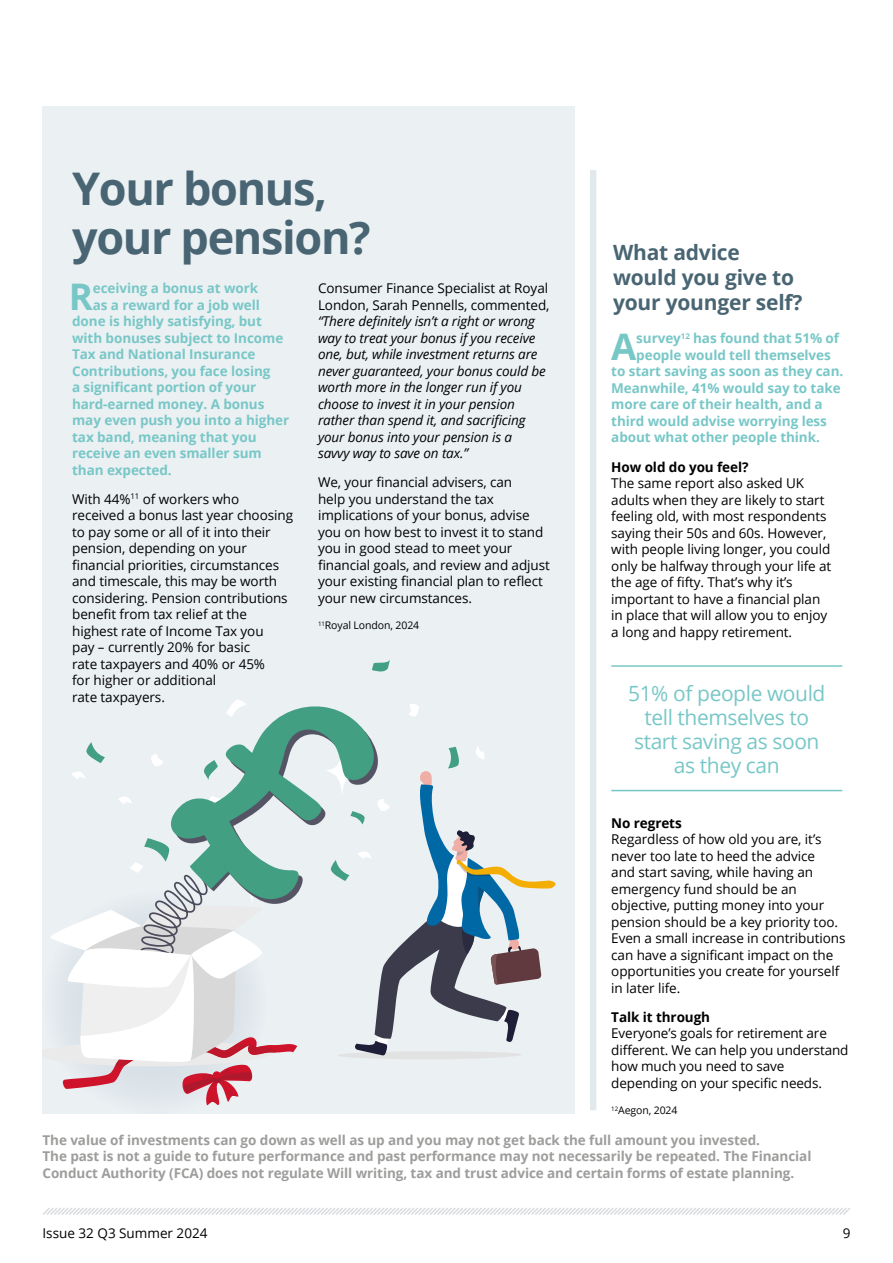
<style>
.page{position:relative;width:893px;height:1263px;background:#fff}
.page>*{position:absolute;margin:0;border:0;box-sizing:border-box;transform-origin:0 0}
.t1{font:700 45px/49.5px "Open Sans";letter-spacing:-.03em;color:#496573}
.t2{font:700 36.6px "Open Sans";color:#78c7c7}
.t3{font:21px/24px "Open Sans";letter-spacing:-.02em;color:#78c7c7;text-align:center}
.t4{font:700 21px/25.2px "Open Sans";letter-spacing:-.01em;color:#496573}
.t5{font:13.5px/16.5px "Open Sans";letter-spacing:-.005em;color:#000}
.t6{font:700 13.5px "Open Sans";letter-spacing:-.005em;color:#78c7c7}
.t7{font:700 13.5px/16.5px "Open Sans";letter-spacing:-.005em;color:#9d9d9c}
.t8{font:italic 13.5px/16.5px "Open Sans";letter-spacing:-.01em;color:#000}
.t9{font:700 13.5px "Open Sans";letter-spacing:-.005em;color:#000}
.t10{font:10.5px "Open Sans";letter-spacing:-.01em;color:#000}
</style>
<div class="page">
<svg style="left:43px;top:1208px;width:807px;height:7px"></svg>
<div style="left:43px;top:106px;width:532px;height:1008px;background:#ebf0f3"></div>
<div style="left:590px;top:170px;width:6px;height:940px;background:#e2e9ed"></div>
<hr style="left:611px;top:665px;width:231px;height:2px;background:#78c7c7">
<hr style="left:611px;top:790px;width:231px;height:1px;background:#78c7c7">
<svg style="left:51px;top:700px;width:505px;height:405px"></svg>
<svg style="left:372px;top:660px;width:18px;height:12px"></svg>
<h1 class="t1" style="left:72px;top:162px;width:300px">Your bonus, your pension?</h1>
<h2 class="t2" style="left:69px;top:270px;width:26px">R</h2>
<p class="t6" style="left:93px;top:279px;width:167px">eceiving a bonus at work</p>
<p class="t6" style="left:93px;top:295px;width:169px">as a reward for a job well</p>
<p class="t6" style="left:72px;top:312px;width:191px">done is highly satisfying, but</p>
<p class="t6" style="left:72px;top:328px;width:213px">with bonuses subject to Income</p>
<p class="t6" style="left:72px;top:345px;width:185px">Tax and National Insurance</p>
<p class="t6" style="left:72px;top:361px;width:200px">Contributions, you face losing</p>
<p class="t6" style="left:72px;top:378px;width:186px">a significant portion of your</p>
<p class="t6" style="left:72px;top:394px;width:194px">hard-earned money. A bonus</p>
<p class="t6" style="left:72px;top:411px;width:219px">may even push you into a higher</p>
<p class="t6" style="left:72px;top:427px;width:186px">tax band, meaning that you</p>
<p class="t6" style="left:72px;top:444px;width:191px">receive an even smaller sum</p>
<p class="t6" style="left:72px;top:460px;width:101px">than expected.</p>
<p class="t5" style="left:72px;top:490px;width:222px">With 44%<sup>11</sup> of workers who received a bonus last year choosing to pay some or all of it into their pension, depending on your financial priorities, circumstances and timescale, this may be worth considering. Pension contributions benefit from tax relief at the highest rate of Income Tax you<br>pay – currently 20% for basic<br>rate taxpayers and 40% or 45%<br>for higher or additional<br>rate taxpayers.</p>
<p class="t5" style="left:318px;top:280px;width:233px">Consumer Finance Specialist at Royal<br>London, Sarah Pennells, commented,</p>
<p class="t8" style="left:318px;top:313px;width:229px">“There definitely isn’t a right or wrong way to treat your bonus if you receive one, but, while investment returns are never guaranteed, your bonus could be worth more in the longer run if you choose to invest it in your pension rather than spend it, and sacrificing your bonus into your pension is a savvy way to save on tax.”</p>
<p class="t5" style="left:318px;top:474px;width:233px">We, your financial advisers, can<br>help you understand the tax implications of your bonus, advise you on how best to invest it to stand you in good stead to meet your financial goals, and review and adjust your existing financial plan to reflect your new circumstances.</p>
<p class="t10" style="left:318px;top:618px;width:103px"><sup>11</sup>Royal London, 2024</p>
<h3 class="t4" style="left:613px;top:239px;width:191px">What advice would you give to your younger self?</h3>
<h2 class="t2" style="left:611px;top:321px;width:27px">A</h2>
<p class="t6" style="left:636px;top:329px;width:204px">survey<sup>12</sup> has found that 51% of</p>
<p class="t6" style="left:636px;top:345px;width:196px">people would tell themselves</p>
<p class="t6" style="left:611px;top:362px;width:234px">to start saving as soon as they can.</p>
<p class="t6" style="left:611px;top:378px;width:231px">Meanwhile, 41% would say to take</p>
<p class="t6" style="left:611px;top:395px;width:213px">more care of their health, and a</p>
<p class="t6" style="left:611px;top:411px;width:217px">third would advise worrying less</p>
<p class="t6" style="left:611px;top:428px;width:210px">about what other people think.</p>
<p class="t9" style="left:611px;top:457px;width:139px">How old do you feel?</p>
<p class="t5" style="left:611px;top:475px;width:222px">The same report also asked UK adults when they are likely to start feeling old, with most respondents saying their 50s and 60s. However, with people living longer, you could only be halfway through your life at the age of fifty. That’s why it’s important to have a financial plan in place that will allow you to enjoy a long and happy retirement.</p>
<h3 class="t3" style="left:628px;top:681px;width:199px">51% of people would tell themselves to start saving as soon as they can</h3>
<p class="t9" style="left:611px;top:813px;width:72px">No regrets</p>
<p class="t5" style="left:611px;top:830px;width:236px">Regardless of how old you are, it’s never too late to heed the advice<br>and start saving, while having an emergency fund should be an objective, putting money into your pension should be a key priority too.<br>Even a small increase in contributions can have a significant impact on the opportunities you create for yourself in later life.</p>
<p class="t9" style="left:611px;top:1007px;width:100px">Talk it through</p>
<p class="t5" style="left:611px;top:1025px;width:239px">Everyone’s goals for retirement are different. We can help you understand how much you need to save depending on your specific needs.</p>
<p class="t10" style="left:611px;top:1103px;width:68px"><sup>12</sup>Aegon, 2024</p>
<p class="t7" style="left:43px;top:1131px;width:770px">The value of investments can go down as well as up and you may not get back the full amount you invested.<br>The past is not a guide to future performance and past performance may not necessarily be repeated. The Financial<br>Conduct Authority (FCA) does not regulate Will writing, tax and trust advice and certain forms of estate planning.</p>
<p class="t5" style="left:43px;top:1224px;width:167px">Issue 32 Q3 Summer 2024</p>
<p class="t5" style="left:843px;top:1224px;width:9px">9</p>
</div>
